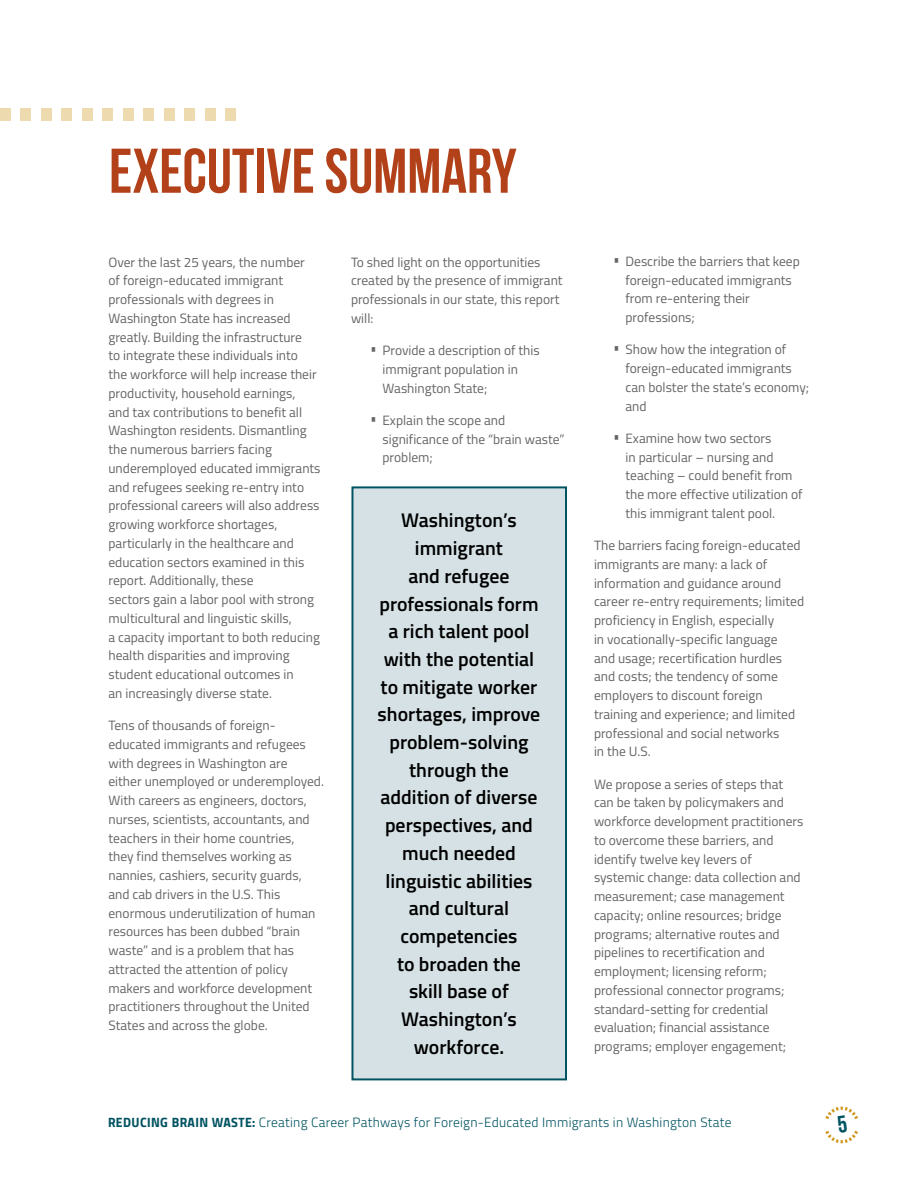
<style>
.page{position:relative;width:918px;height:1188px;background:#fff}
.page>*{position:absolute;margin:0;border:0;box-sizing:border-box;transform-origin:0 0}
.t1{font:63px "Bebas Neue";color:#b2411a}
.t2{font:40.5px "Titillium";color:#636466}
.t3{font:600 19.8px/27.8px "Titillium";color:#000;text-align:center}
.t4{font:13.5px/18.8px "Titillium";color:#636466}
.t5{font:300 13.5px "Titillium";letter-spacing:.02em;color:#005361}
.s1{font-family:"Titillium Bold Upright";font-weight:400}
</style>
<div class="page">
<div style="left:0;top:108px;width:10px;height:13px;background:#eedaaf"></div>
<div style="left:21px;top:108px;width:10px;height:13px;background:#eedaaf"></div>
<div style="left:41px;top:108px;width:10px;height:13px;background:#eedaaf"></div>
<div style="left:62px;top:108px;width:10px;height:13px;background:#eedaaf"></div>
<div style="left:82px;top:108px;width:10px;height:13px;background:#eedaaf"></div>
<div style="left:103px;top:108px;width:10px;height:13px;background:#eedaaf"></div>
<div style="left:123px;top:108px;width:10px;height:13px;background:#eedaaf"></div>
<div style="left:144px;top:108px;width:10px;height:13px;background:#eedaaf"></div>
<div style="left:164px;top:108px;width:10px;height:13px;background:#eedaaf"></div>
<div style="left:185px;top:108px;width:10px;height:13px;background:#eedaaf"></div>
<div style="left:205px;top:108px;width:10px;height:13px;background:#eedaaf"></div>
<div style="left:226px;top:108px;width:10px;height:13px;background:#eedaaf"></div>
<div style="left:351px;top:486px;width:216px;height:594px;background:#d5e1e5;border:2px solid #005361"></div>
<svg style="left:825px;top:1107px;width:33px;height:36px"></svg>
<h1 class="t1" style="left:109px;top:136px;width:409px">EXECUTIVE SUMMARY</h1>
<p class="t4" style="left:108px;top:252px;width:214px">Over the last 25 years, the number<br>of foreign-educated immigrant professionals with degrees in Washington State has increased greatly. Building the infrastructure<br>to integrate these individuals into<br>the workforce will help increase their productivity, household earnings,<br>and tax contributions to benefit all Washington residents. Dismantling the numerous barriers facing underemployed educated immigrants and refugees seeking re-entry into professional careers will also address growing workforce shortages, particularly in the healthcare and education sectors examined in this report. Additionally, these<br>sectors gain a labor pool with strong multicultural and linguistic skills,<br>a capacity important to both reducing health disparities and improving student educational outcomes in<br>an increasingly diverse state.</p>
<p class="t4" style="left:108px;top:715px;width:217px">Tens of thousands of foreign&shy;educated immigrants and refugees with degrees in Washington are either unemployed or underemployed.<br>With careers as engineers, doctors, nurses, scientists, accountants, and teachers in their home countries,<br>they find themselves working as nannies, cashiers, security guards, and cab drivers in the U.S. This enormous underutilization of human resources has been dubbed “brain waste” and is a problem that has attracted the attention of policy makers and workforce development practitioners throughout the United States and across the globe.</p>
<p class="t4" style="left:351px;top:252px;width:213px">To shed light on the opportunities created by the presence of immigrant professionals in our state, this report will:</p>
<h2 class="t2" style="left:369px;top:317px;width:10px">·</h2>
<p class="t4" style="left:382px;top:340px;width:159px">Provide a description of this immigrant population in<br>Washington State;</p>
<h2 class="t2" style="left:369px;top:387px;width:10px">·</h2>
<p class="t4" style="left:382px;top:410px;width:184px">Explain the scope and significance of the “brain waste” problem;</p>
<p class="t3" style="left:378px;top:506px;width:164px">Washington’s immigrant<br>and refugee professionals form a rich talent pool with the potential to mitigate worker shortages, improve problem-solving through the addition of diverse perspectives, and much needed linguistic abilities and cultural competencies<br>to broaden the skill base of<br>Washington’s workforce.</p>
<h2 class="t2" style="left:612px;top:228px;width:10px">·</h2>
<p class="t4" style="left:625px;top:251px;width:176px">Describe the barriers that keep foreign-educated immigrants from re-entering their professions;</p>
<h2 class="t2" style="left:612px;top:317px;width:10px">·</h2>
<p class="t4" style="left:625px;top:340px;width:185px">Show how the integration of foreign-educated immigrants can bolster the state’s economy; and</p>
<h2 class="t2" style="left:612px;top:405px;width:10px">·</h2>
<p class="t4" style="left:625px;top:428px;width:179px">Examine how two sectors<br>in particular – nursing and teaching – could benefit from the more effective utilization of this immigrant talent pool.</p>
<p class="t4" style="left:594px;top:535px;width:212px">The barriers facing foreign-educated immigrants are many: a lack of information and guidance around career re-entry requirements; limited proficiency in English, especially<br>in vocationally-specific language<br>and usage; recertification hurdles and costs; the tendency of some employers to discount foreign training and experience; and limited professional and social networks<br>in the U.S.</p>
<p class="t4" style="left:594px;top:774px;width:211px">We propose a series of steps that can be taken by policymakers and workforce development practitioners to overcome these barriers, and identify twelve key levers of systemic change: data collection and measurement; case management capacity; online resources; bridge programs; alternative routes and pipelines to recertification and employment; licensing reform; professional connector programs; standard-setting for credential evaluation; financial assistance programs; employer engagement;</p>
<p class="t5" style="left:108px;top:1113px;width:625px"><span class="s1">REDUCING BRAIN WASTE:</span> Creating Career Pathways for Foreign-Educated Immigrants in Washington State</p>
</div>
